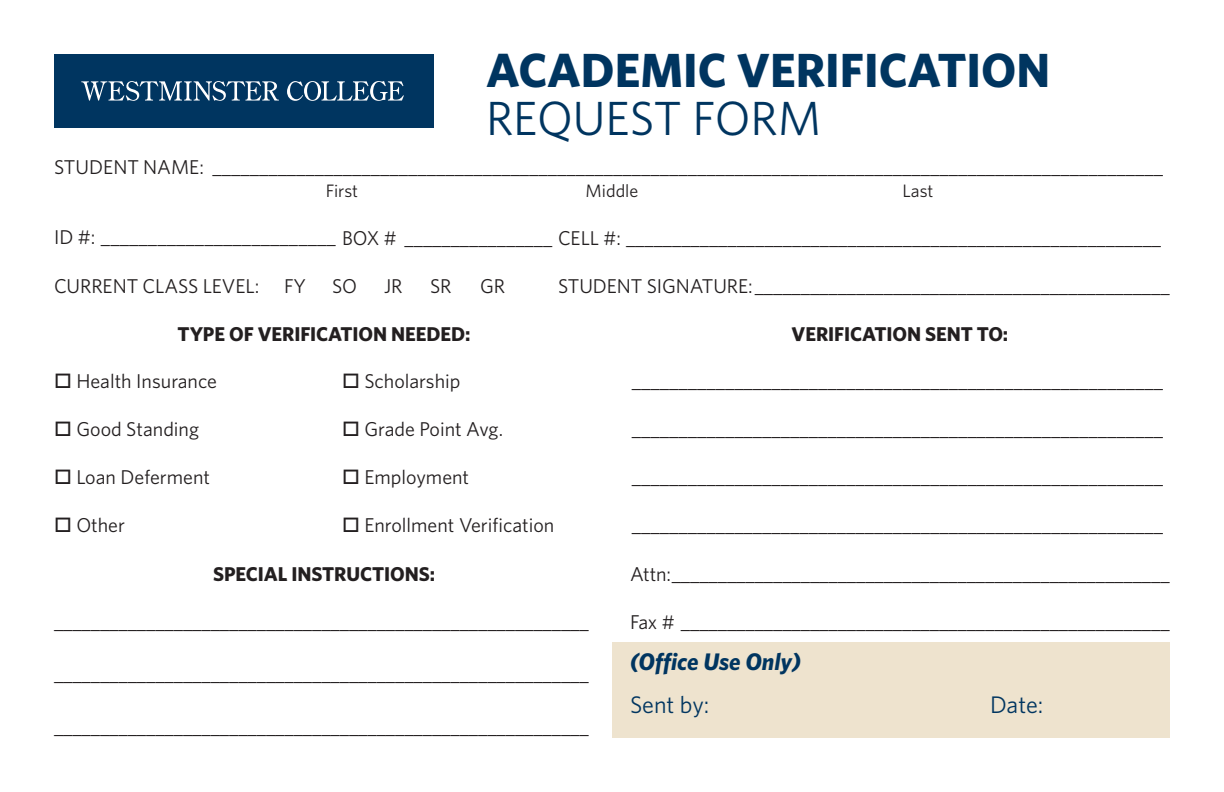
<style>
.page{position:relative;width:1224px;height:792px;background:#fff}
.page>*{position:absolute;margin:0;border:0;box-sizing:border-box;transform-origin:0 0}
.t1{font:700 48px "Whitney";color:#003560}
.t2{font:48px "Whitney";color:#003560}
.t3{font:italic 700 24px "Whitney";color:#003560}
.t4{font:24px "Whitney";color:#003560}
.t5{font:20px "Whitney";color:#231f20}
.t6{font:700 20px "Whitney";letter-spacing:-.005em;color:#231f20}
.t7{font:18px "Whitney";color:#231f20}
</style>
<div class="page">
<div style="left:612px;top:642px;width:558px;height:96px;background:#eee3ce"></div>
<div style="left:54px;top:54px;width:380px;height:74px;background:#003560"></div>
<svg style="left:81px;top:81px;width:198px;height:20px"></svg>
<svg style="left:287px;top:81px;width:117px;height:20px"></svg>
<p class="t1" style="left:486px;top:38px;width:566px">ACADEMIC VERIFICATION</p>
<p class="t2" style="left:486px;top:86px;width:337px">REQUEST FORM</p>
<p class="t5" style="left:54px;top:154px;width:1111px">STUDENT NAME: ______________________________________________________________________________________________________</p>
<p class="t7" style="left:326px;top:178px;width:34px">First</p>
<p class="t7" style="left:586px;top:178px;width:54px">Middle</p>
<p class="t7" style="left:902px;top:178px;width:33px">Last</p>
<p class="t5" style="left:54px;top:224px;width:1109px">ID #: _________________________ BOX # ________________ CELL #: __________________________________________________________</p>
<p class="t5" style="left:54px;top:272px;width:253px">CURRENT CLASS LEVEL: FY</p>
<p class="t5" style="left:332px;top:272px;width:26px">SO</p>
<p class="t5" style="left:384px;top:272px;width:20px">JR</p>
<p class="t5" style="left:430px;top:272px;width:23px">SR</p>
<p class="t5" style="left:480px;top:272px;width:27px">GR</p>
<p class="t5" style="left:558px;top:272px;width:613px">STUDENT SIGNATURE:_____________________________________________</p>
<p class="t6" style="left:178px;top:320px;width:294px">TYPE OF VERIFICATION NEEDED:</p>
<p class="t6" style="left:792px;top:320px;width:218px">VERIFICATION SENT TO:</p>
<p class="t5" style="left:54px;top:367px;width:165px">□ Health Insurance</p>
<p class="t5" style="left:342px;top:367px;width:120px">□ Scholarship</p>
<p class="t5" style="left:632px;top:367px;width:533px">_________________________________________________________</p>
<p class="t5" style="left:54px;top:415px;width:147px">□ Good Standing</p>
<p class="t5" style="left:342px;top:415px;width:163px">□ Grade Point Avg.</p>
<p class="t5" style="left:632px;top:415px;width:533px">_________________________________________________________</p>
<p class="t5" style="left:54px;top:463px;width:158px">□ Loan Deferment</p>
<p class="t5" style="left:342px;top:463px;width:129px">□ Employment</p>
<p class="t5" style="left:632px;top:463px;width:533px">_________________________________________________________</p>
<p class="t5" style="left:54px;top:511px;width:73px">□ Other</p>
<p class="t5" style="left:342px;top:511px;width:214px">□ Enrollment Verification</p>
<p class="t5" style="left:632px;top:511px;width:533px">_________________________________________________________</p>
<p class="t6" style="left:213px;top:560px;width:223px">SPECIAL INSTRUCTIONS:</p>
<p class="t5" style="left:630px;top:560px;width:541px">Attn:______________________________________________________</p>
<p class="t5" style="left:54px;top:608px;width:536px">__________________________________________________________</p>
<p class="t5" style="left:54px;top:661px;width:536px">__________________________________________________________</p>
<p class="t5" style="left:54px;top:714px;width:536px">__________________________________________________________</p>
<p class="t5" style="left:630px;top:608px;width:541px">Fax # _____________________________________________________</p>
<p class="t3" style="left:630px;top:646px;width:172px">(Office Use Only)</p>
<p class="t4" style="left:630px;top:689px;width:81px">Sent by:</p>
<p class="t4" style="left:990px;top:689px;width:55px">Date:</p>
</div>
